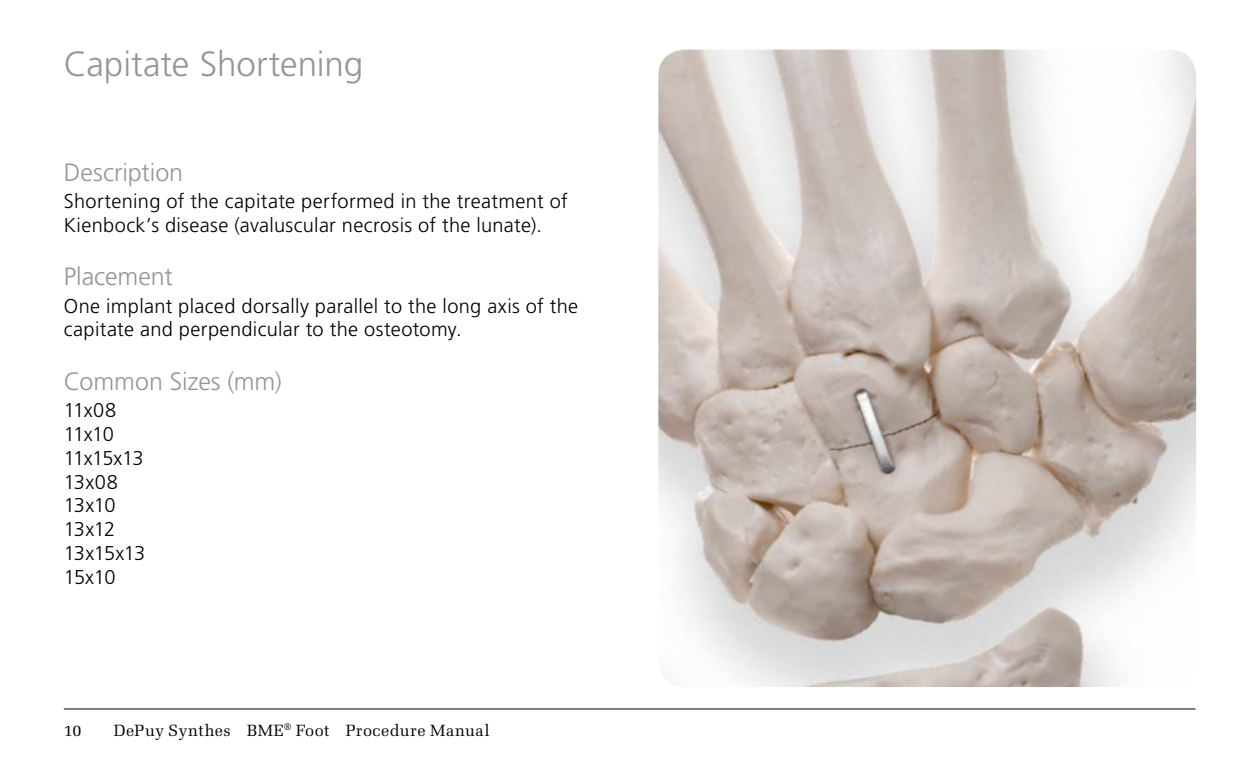
<style>
.page{position:relative;width:1260px;height:765px;background:#fff}
.page>*{position:absolute;margin:0;border:0;box-sizing:border-box;transform-origin:0 0}
.t1{font:300 35px "Frutiger LT Std";letter-spacing:-.005em;color:#939598}
.t2{font:300 25px "Frutiger LT Std";color:#939598}
.t3{font:300 20px/23.8px "Frutiger LT Std";letter-spacing:.015em;color:#000}
.t4{font:300 20px/23.8px "Frutiger LT Std";letter-spacing:-.02em;color:#000}
.t5{font:16.25px "Melior LT Std";letter-spacing:.025em;color:#000}
</style>
<div class="page">
<hr style="left:64px;top:709px;width:1132px;height:1px;background:#000">
<img style="left:658px;top:50px;width:538px;height:637px">
<h1 class="t1" style="left:64px;top:44px;width:301px">Capitate Shortening</h1>
<p class="t2" style="left:64px;top:158px;width:121px">Description</p>
<p class="t3" style="left:64px;top:189px;width:506px">Shortening of the capitate performed in the treatment of<br>Kienbock’s disease (avaluscular necrosis of the lunate).</p>
<p class="t2" style="left:64px;top:263px;width:111px">Placement</p>
<p class="t3" style="left:64px;top:294px;width:516px">One implant placed dorsally parallel to the long axis of the capitate and perpendicular to the osteotomy.</p>
<p class="t2" style="left:64px;top:367px;width:219px">Common Sizes (mm)</p>
<p class="t4" style="left:64px;top:399px;width:83px">11x08<br>11x10<br>11x15x13<br>13x08<br>13x10<br>13x12<br>13x15x13<br>15x10</p>
<p class="t5" style="left:64px;top:721px;width:19px">11</p>
<p class="t5" style="left:114px;top:721px;width:377px">DePuy Synthes BME<sup>®</sup> Foot Procedure Manual</p>
</div>
